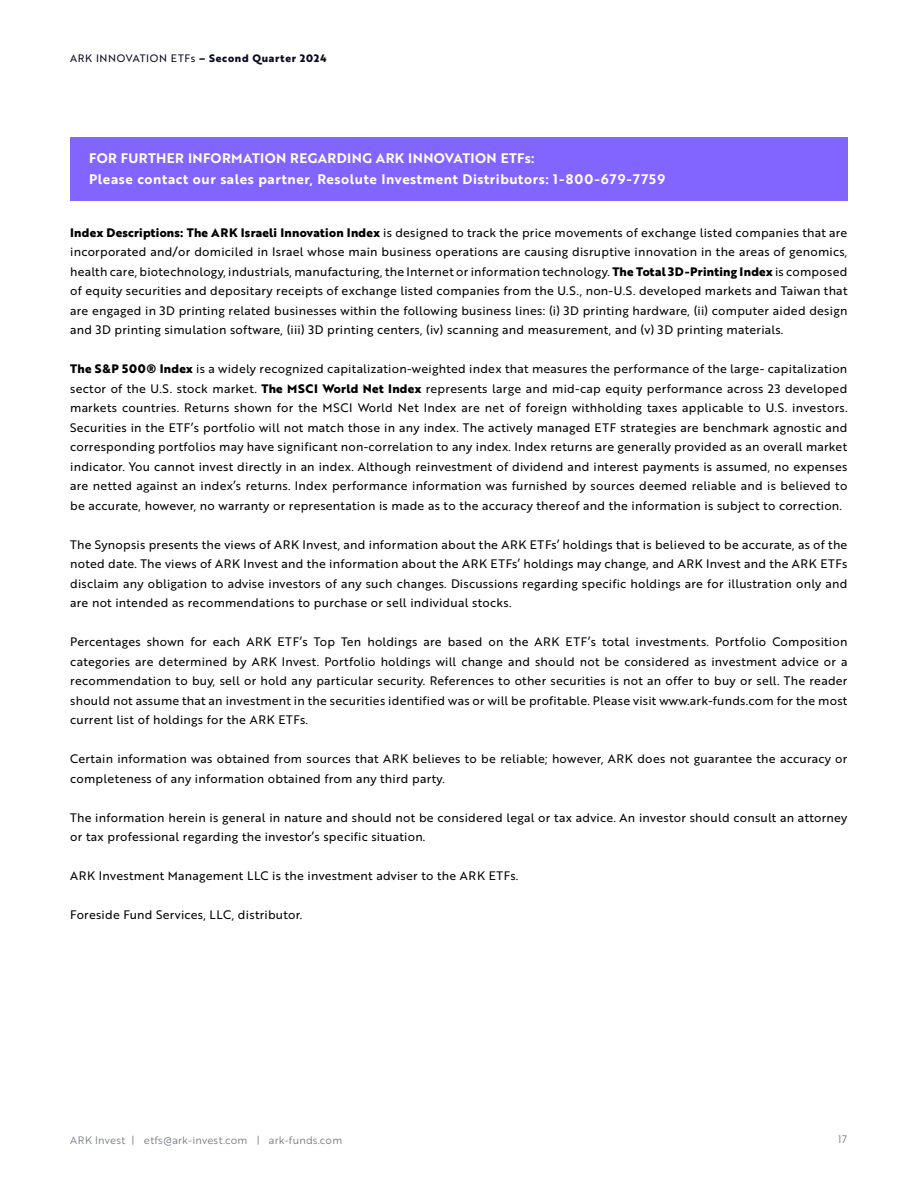
<style>
.page{position:relative;width:918px;height:1188px;background:#fff}
.page>*{position:absolute;margin:0;border:0;box-sizing:border-box;transform-origin:0 0}
.t1{font:13.5px/21px "Brother 1816 Bold";letter-spacing:.04em;color:#fff}
.t2{font:12px/19.5px "Brother 1816 Regular";letter-spacing:.02em;color:#000;text-align:justify}
.t3{font:10.5px "Brother 1816 Book";letter-spacing:.02em;color:#737887}
.t4{font:700 10.5px "Brother 1816 Extra";letter-spacing:.07em;color:#0a0a23}
.s1{font-family:"Brother 1816 Regular";font-weight:400}
.s2{font-family:"Brother 1816 Extra";font-weight:700}
</style>
<div class="page">
<div style="left:70px;top:137px;width:777px;height:64px;background:#8264ff"></div>
<p class="t4" style="left:70px;top:50px;width:258px"><span class="s1">ARK INNOVATION ETFs</span> – Second Quarter 2024</p>
<p class="t1" style="left:89px;top:147px;width:577px">FOR FURTHER INFORMATION REGARDING ARK INNOVATION ETFs:<br>Please contact our sales partner, Resolute Investment Distributors: 1-800-679-7759</p>
<p class="t2" style="left:70px;top:222px;width:779px"><span class="s2">Index Descriptions: The ARK Israeli Innovation Index</span> is designed to track the price movements of exchange listed companies that are incorporated and/or domiciled in Israel whose main business operations are causing disruptive innovation in the areas of genomics, health care, biotechnology, industrials, manufacturing, the Internet or information technology. <span class="s2">The Total 3D-Printing Index</span> is composed of equity securities and depositary receipts of exchange listed companies from the U.S., non-U.S. developed markets and Taiwan that are engaged in 3D printing related businesses within the following business lines: (i) 3D printing hardware, (ii) computer aided design and 3D printing simulation software, (iii) 3D printing centers, (iv) scanning and measurement, and (v) 3D printing materials.</p>
<p class="t2" style="left:70px;top:359px;width:779px"><span class="s2">The S&amp;P 500® Index</span> is a widely recognized capitalization-weighted index that measures the performance of the large- capitalization sector of the U.S. stock market. <span class="s2">The MSCI World Net Index</span> represents large and mid-cap equity performance across 23 developed markets countries. Returns shown for the MSCI World Net Index are net of foreign withholding taxes applicable to U.S. investors.<br>Securities in the ETF’s portfolio will not match those in any index. The actively managed ETF strategies are benchmark agnostic and corresponding portfolios may have significant non-correlation to any index. Index returns are generally provided as an overall market indicator. You cannot invest directly in an index. Although reinvestment of dividend and interest payments is assumed, no expenses are netted against an index’s returns. Index performance information was furnished by sources deemed reliable and is believed to be accurate, however, no warranty or representation is made as to the accuracy thereof and the information is subject to correction.</p>
<p class="t2" style="left:70px;top:534px;width:779px">The Synopsis presents the views of ARK Invest, and information about the ARK ETFs’ holdings that is believed to be accurate, as of the noted date. The views of ARK Invest and the information about the ARK ETFs’ holdings may change, and ARK Invest and the ARK ETFs disclaim any obligation to advise investors of any such changes. Discussions regarding specific holdings are for illustration only and are not intended as recommendations to purchase or sell individual stocks.</p>
<p class="t2" style="left:70px;top:632px;width:779px">Percentages shown for each ARK ETF’s Top Ten holdings are based on the ARK ETF’s total investments. Portfolio Composition categories are determined by ARK Invest. Portfolio holdings will change and should not be considered as investment advice or a recommendation to buy, sell or hold any particular security. References to other securities is not an offer to buy or sell. The reader should not assume that an investment in the securities identified was or will be profitable. Please visit www.ark-funds.com for the most current list of holdings for the ARK ETFs.</p>
<p class="t2" style="left:70px;top:749px;width:779px">Certain information was obtained from sources that ARK believes to be reliable; however, ARK does not guarantee the accuracy or completeness of any information obtained from any third party.</p>
<p class="t2" style="left:70px;top:807px;width:779px">The information herein is general in nature and should not be considered legal or tax advice. An investor should consult an attorney or tax professional regarding the investor’s specific situation.</p>
<p class="t2" style="left:70px;top:866px;width:450px">ARK Investment Management LLC is the investment adviser to the ARK ETFs.</p>
<p class="t2" style="left:70px;top:905px;width:234px">Foreside Fund Services, LLC, distributor.</p>
<p class="t3" style="left:70px;top:1132px;width:274px">ARK Invest | etfs@ark-invest.com | ark-funds.com</p>
<p class="t3" style="left:838px;top:1132px;width:11px">17</p>
</div>
